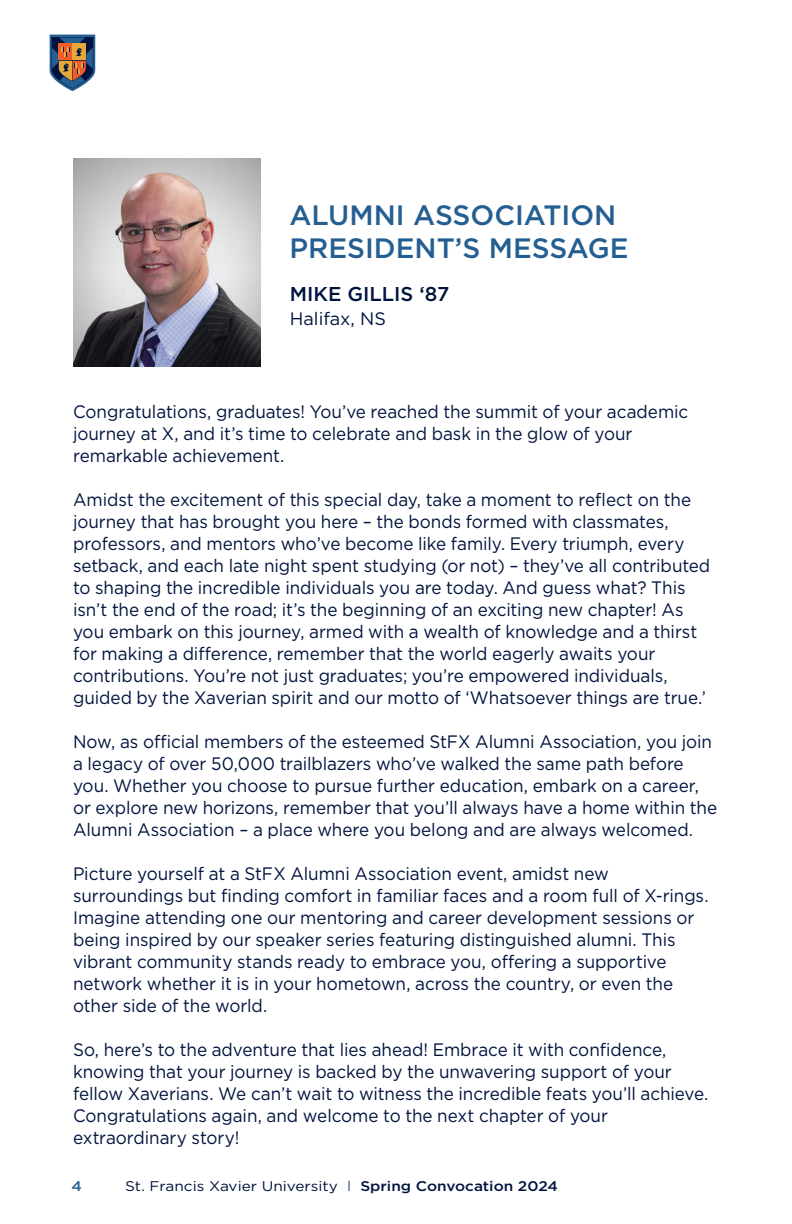
<style>
.page{position:relative;width:792px;height:1224px;background:#fff}
.page>*{position:absolute;margin:0;border:0;box-sizing:border-box;transform-origin:0 0}
.t1{font:500 28px/33.6px "Gotham";color:#255e91}
.t2{font:500 20px "Gotham";color:#00133e}
.t3{font:18px/22px "Gotham";letter-spacing:-.005em;color:#00133e;scale:.95 1}
.t4{font:18px "Gotham";letter-spacing:-.005em;color:#00133e}
.t5{font:14px "Gotham";color:#00133e;scale:1.1 1}
.t6{font:500 14px "Gotham";color:#255e91;scale:1.1 1}
.s1{color:#3e587e}
.s2{font-weight:500}
</style>
<div class="page">
<svg style="left:50px;top:35px;width:45px;height:56px;background:#766c6c"></svg>
<img style="left:73px;top:158px;width:187px;height:208px">
<h1 class="t1" style="left:289px;top:198px;width:341px">ALUMNI ASSOCIATION<br>PRESIDENT’S MESSAGE</h1>
<p class="t2" style="left:290px;top:281px;width:161px">MIKE GILLIS ‘87</p>
<p class="t4" style="left:290px;top:307px;width:98px">Halifax, NS</p>
<p class="t3" style="left:73px;top:400px;width:649px">Congratulations, graduates! You’ve reached the summit of your academic journey at X, and it’s time to celebrate and bask in the glow of your remarkable achievement.</p>
<p class="t3" style="left:73px;top:488px;width:672px">Amidst the excitement of this special day, take a moment to reflect on the journey that has brought you here – the bonds formed with classmates, professors, and mentors who’ve become like family. Every triumph, every setback, and each late night spent studying (or not) – they’ve all contributed to shaping the incredible individuals you are today. And guess what? This isn’t the end of the road; it’s the beginning of an exciting new chapter! As you embark on this journey, armed with a wealth of knowledge and a thirst for making a difference, remember that the world eagerly awaits your contributions. You’re not just graduates; you’re empowered individuals, guided by the Xaverian spirit and our motto of ‘Whatsoever things are true.’</p>
<p class="t3" style="left:73px;top:730px;width:680px">Now, as official members of the esteemed StFX Alumni Association, you join a legacy of over 50,000 trailblazers who’ve walked the same path before you. Whether you choose to pursue further education, embark on a career, or explore new horizons, remember that you’ll always have a home within the Alumni Association – a place where you belong and are always welcomed.</p>
<p class="t3" style="left:73px;top:862px;width:670px">Picture yourself at a StFX Alumni Association event, amidst new surroundings but finding comfort in familiar faces and a room full of X-rings.<br>Imagine attending one our mentoring and career development sessions or being inspired by our speaker series featuring distinguished alumni. This vibrant community stands ready to embrace you, offering a supportive network whether it is in your hometown, across the country, or even the other side of the world.</p>
<p class="t3" style="left:73px;top:1038px;width:670px">So, here’s to the adventure that lies ahead! Embrace it with confidence, knowing that your journey is backed by the unwavering support of your fellow Xaverians. We can’t wait to witness the incredible feats you’ll achieve.<br>Congratulations again, and welcome to the next chapter of your extraordinary story!</p>
<p class="t6" style="left:72px;top:1177px;width:11px">4</p>
<p class="t5" style="left:125px;top:1177px;width:395px">St. Francis Xavier University <span class="s1">l</span> <span class="s2">Spring Convocation 2024</span></p>
</div>
